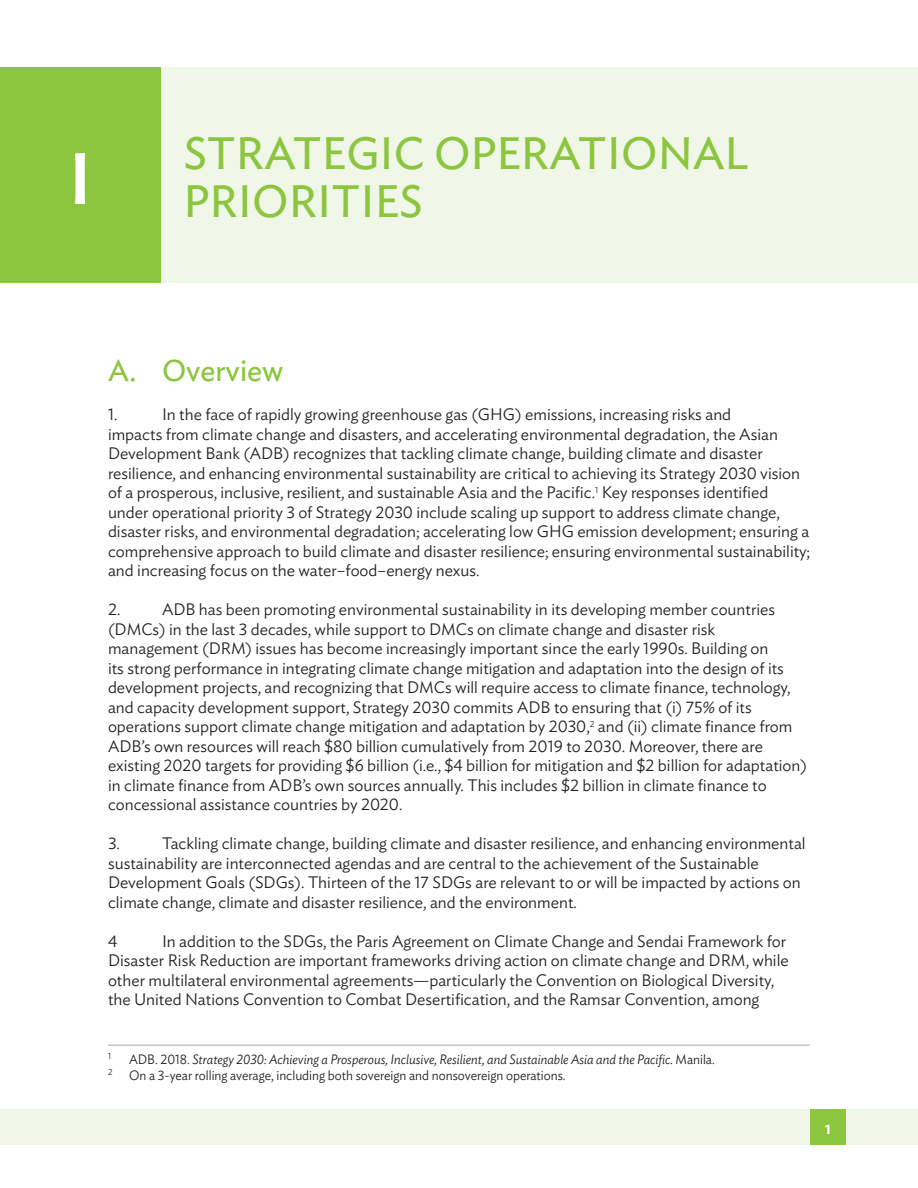
<style>
.page{position:relative;width:918px;height:1188px;background:#fff}
.page>*{position:absolute;margin:0;border:0;box-sizing:border-box;transform-origin:0 0}
.t1{font:500 72px "Ideal Sans";color:#fff}
.t2{font:45px/48px "Ideal Sans";color:#8bc63e}
.t3{font:30px "Ideal Sans";color:#8bc63e}
.t4{font:500 18px "Ideal Sans";color:#fff}
.t5{font:300 16.5px/19.5px "Ideal Sans";color:#231f20}
.t6{font:300 13.5px/16.5px "Ideal Sans";color:#231f20;scale:.95 1}
.t7{font:300 8.7px "Ideal Sans";color:#231f20;scale:.95 1}
.s1{font-style:italic}
</style>
<div class="page">
<div style="left:160px;top:67px;width:758px;height:216px;background:#f1f7e8"></div>
<div style="left:0;top:67px;width:160px;height:216px;background:#8bc63e"></div>
<div style="left:0;top:1109px;width:918px;height:36px;background:#f1f7e8"></div>
<div style="left:810px;top:1109px;width:36px;height:36px;background:#8bc63e"></div>
<hr style="left:108px;top:1045px;width:702px;height:1px;background:#a8a9ad">
<h1 class="t1" style="left:68px;top:123px;width:25px">I</h1>
<h2 class="t2" style="left:184px;top:126px;width:566px">STRATEGIC OPERATIONAL<br>PRIORITIES</h2>
<h3 class="t3" style="left:108px;top:348px;width:177px">A. Overview</h3>
<p class="t5" style="left:108px;top:403px;width:11px">1.</p>
<p class="t5" style="left:108px;top:403px;width:704px;text-indent:54px">In the face of rapidly growing greenhouse gas (GHG) emissions, increasing risks and<br>impacts from climate change and disasters, and accelerating environmental degradation, the Asian Development Bank (ADB) recognizes that tackling climate change, building climate and disaster resilience, and enhancing environmental sustainability are critical to achieving its Strategy 2030 vision of a prosperous, inclusive, resilient, and sustainable Asia and the Pacific.<sup>1</sup> Key responses identified under operational priority 3 of Strategy 2030 include scaling up support to address climate change, disaster risks, and environmental degradation; accelerating low GHG emission development; ensuring a comprehensive approach to build climate and disaster resilience; ensuring environmental sustainability; and increasing focus on the water–food–energy nexus.</p>
<p class="t5" style="left:108px;top:598px;width:14px">2.</p>
<p class="t5" style="left:108px;top:598px;width:701px;text-indent:54px">ADB has been promoting environmental sustainability in its developing member countries (DMCs) in the last 3 decades, while support to DMCs on climate change and disaster risk management (DRM) issues has become increasingly important since the early 1990s. Building on<br>its strong performance in integrating climate change mitigation and adaptation into the design of its development projects, and recognizing that DMCs will require access to climate finance, technology, and capacity development support, Strategy 2030 commits ADB to ensuring that (i) 75% of its operations support climate change mitigation and adaptation by 2030,<sup>2</sup> and (ii) climate finance from ADB’s own resources will reach $80 billion cumulatively from 2019 to 2030. Moreover, there are existing 2020 targets for providing $6 billion (i.e., $4 billion for mitigation and $2 billion for adaptation) in climate finance from ADB’s own sources annually. This includes $2 billion in climate finance to concessional assistance countries by 2020.</p>
<p class="t5" style="left:108px;top:832px;width:13px">3.</p>
<p class="t5" style="left:108px;top:832px;width:699px;text-indent:54px">Tackling climate change, building climate and disaster resilience, and enhancing environmental sustainability are interconnected agendas and are central to the achievement of the Sustainable Development Goals (SDGs). Thirteen of the 17 SDGs are relevant to or will be impacted by actions on climate change, climate and disaster resilience, and the environment.</p>
<p class="t5" style="left:108px;top:930px;width:11px">4</p>
<p class="t5" style="left:108px;top:930px;width:682px;text-indent:54px">In addition to the SDGs, the Paris Agreement on Climate Change and Sendai Framework for Disaster Risk Reduction are important frameworks driving action on climate change and DRM, while other multilateral environmental agreements—particularly the Convention on Biological Diversity, the United Nations Convention to Combat Desertification, and the Ramsar Convention, among</p>
<p class="t7" style="left:108px;top:1049px;width:5px">1</p>
<p class="t6" style="left:108px;top:1049px;width:640px;text-indent:21px">ADB. 2018. <span class="s1">Strategy 2030: Achieving a Prosperous, Inclusive, Resilient, and Sustainable Asia and the Pacific.</span> Manila.<br><sup>2</sup> On a 3-year rolling average, including both sovereign and nonsovereign operations.</p>
<p class="t4" style="left:825px;top:1114px;width:8px">1</p>
</div>
